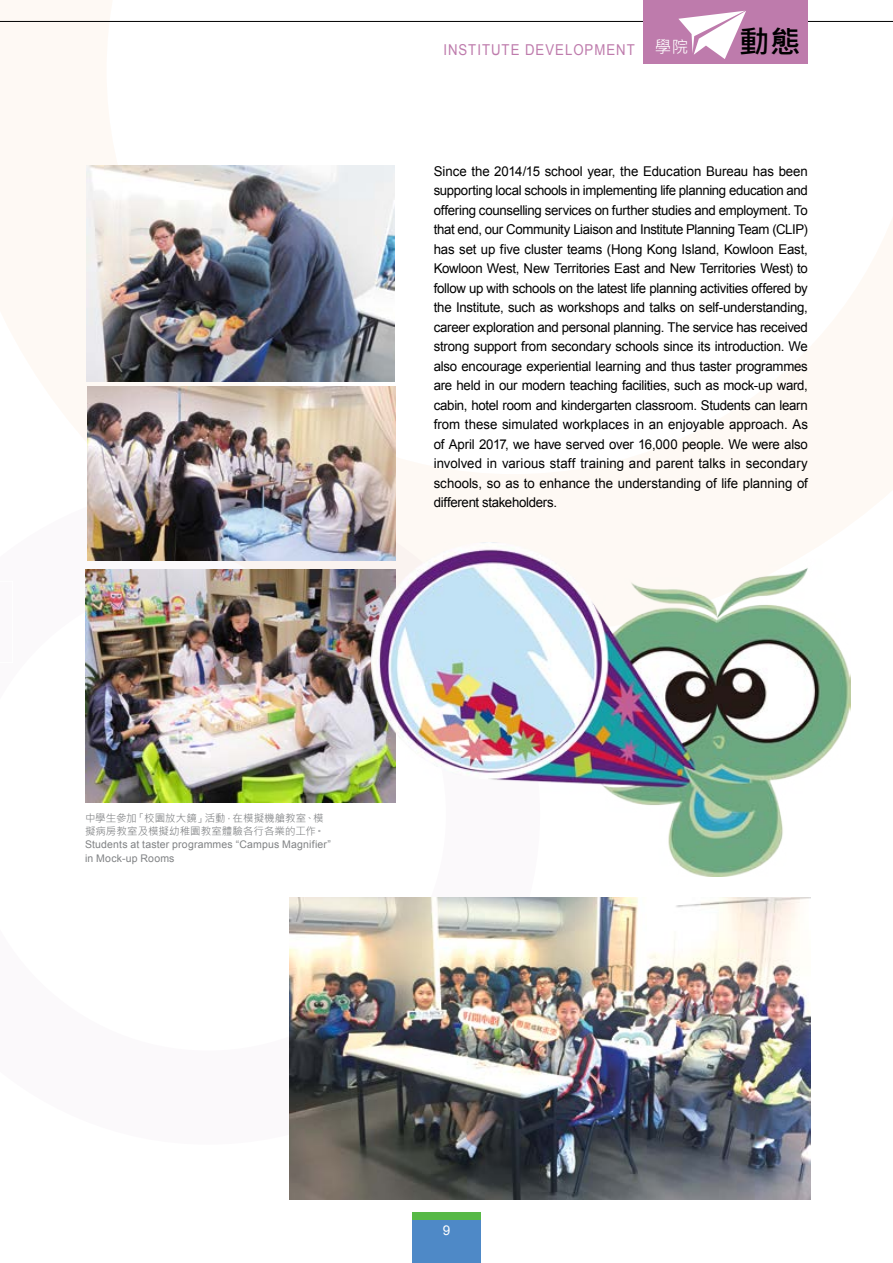
<style>
.page{position:relative;width:893px;height:1263px;background:#fff}
.page>*{position:absolute;margin:0;border:0;box-sizing:border-box;transform-origin:0 0}
.t1{font:700 30.75px "Microsoft Jheng Hei";color:#000}
.t2{font:15px "Arial";letter-spacing:.075em;color:#be7bac;scale:.88 1}
.t3{font:13.5px/19.5px "Arial";letter-spacing:-.01em;color:#000;text-align:justify}
.t4{font:13.5px "Arial";color:#fff}
.t5{font:10.5px/13.5px "Arial";letter-spacing:.015em;color:#808284}
.t6{font:10.5px/13.5px "Microsoft Jheng Hei";color:#808284}
.s1{font-family:"Microsoft Jheng Hei";font-size:16.5px;color:#fff}
</style>
<div class="page">
<svg style="left:0;top:0;width:893px;height:570px"></svg>
<img style="left:289px;top:897px;width:522px;height:302px">
<img style="left:87px;top:166px;width:308px;height:216px">
<img style="left:88px;top:387px;width:307px;height:174px">
<img style="left:85px;top:570px;width:287px;height:233px">
<img style="left:372px;top:542px;width:479px;height:335px">
<hr style="left:0;top:21px;width:893px;height:1px;background:#000">
<div style="left:412px;top:1212px;width:68px;height:51px;background:#4e89c7"></div>
<div style="left:412px;top:1212px;width:68px;height:8px;background:#57b947"></div>
<div style="left:644px;top:0;width:164px;height:64px;background:#be7bac"></div>
<svg style="left:678px;top:11px;width:68px;height:48px"></svg>
<p class="t2" style="left:443px;top:40px;width:280px">INSTITUTE DEVELOPMENT <span class="s1">學院</span></p>
<h1 class="t1" style="left:739px;top:23px;width:63px">動態</h1>
<p class="t3" style="left:434px;top:161px;width:376px">Since the 2014/15 school year, the Education Bureau has been supporting local schools in implementing life planning education and offering counselling services on further studies and employment. To that end, our Community Liaison and Institute Planning Team (CLIP) has set up five cluster teams (Hong Kong Island, Kowloon East, Kowloon West, New Territories East and New Territories West) to follow up with schools on the latest life planning activities offered by the Institute, such as workshops and talks on self-understanding, career exploration and personal planning. The service has received strong support from secondary schools since its introduction. We also encourage experiential learning and thus taster programmes are held in our modern teaching facilities, such as mock-up ward, cabin, hotel room and kindergarten classroom. Students can learn from these simulated workplaces in an enjoyable approach. As of April 2017, we have served over 16,000 people. We were also involved in various staff training and parent talks in secondary schools, so as to enhance the understanding of life planning of different stakeholders.</p>
<p class="t6" style="left:85px;top:811px;width:241px">中學生參加「校園放大鏡」活動，在模擬機艙教室、模擬病房教室及模擬幼稚園教室體驗各行各業的工作。</p>
<p class="t5" style="left:85px;top:838px;width:248px">Students at taster programmes “Campus Magnifier” in Mock-up Rooms</p>
<p class="t4" style="left:443px;top:1221px;width:9px">9</p>
</div>
